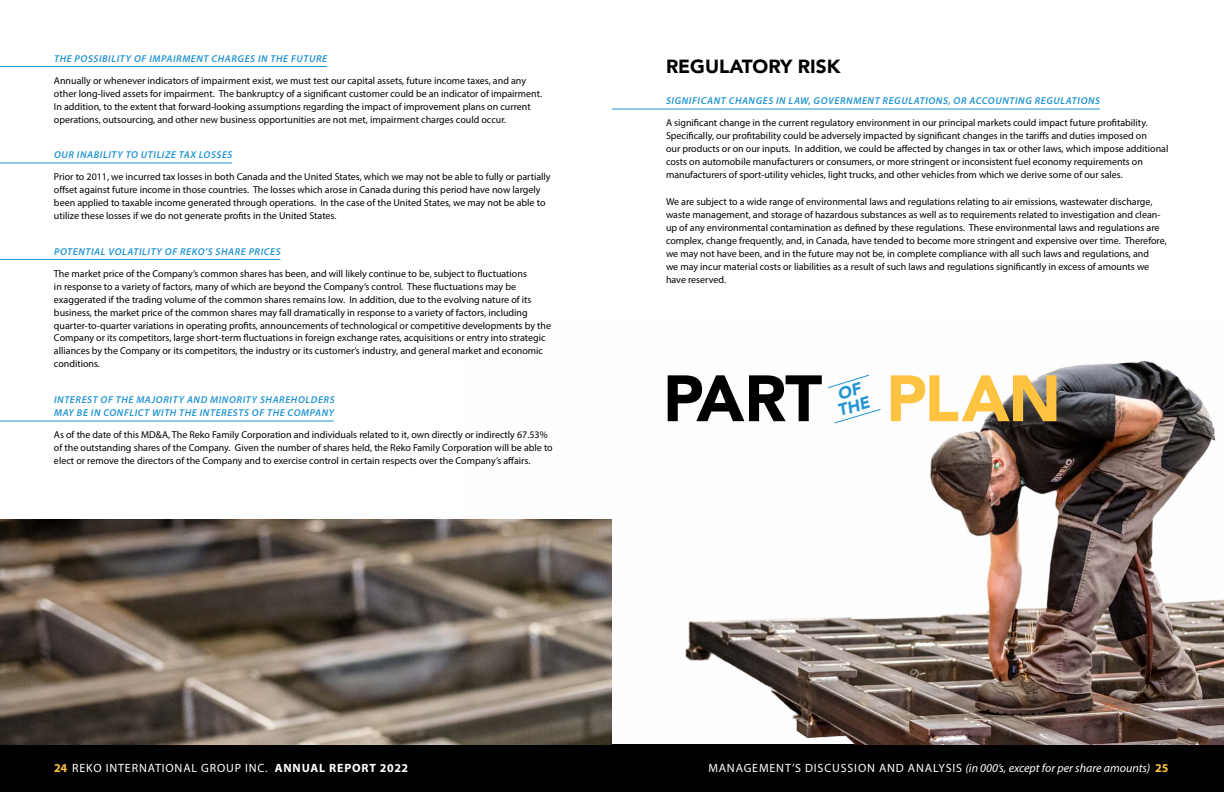
<style>
.page{position:relative;width:1224px;height:792px;background:#fff}
.page>*{position:absolute;margin:0;border:0;box-sizing:border-box;transform-origin:0 0}
.t1{font:900 64.7px "Avenir";color:#000}
.t2{font:900 64.7px "Avenir";color:#fec341}
.t3{font:900 19px "Avenir";color:#000}
.t4{font:italic 900 16.6px/15.7px "Avenir";color:#2194d2}
.t5{font:italic 12px "Myriad Pro";color:#fff}
.t6{font:12px "Myriad Pro";letter-spacing:.07em;color:#fff}
.t7{font:10px/13px "Myriad Pro";color:#000}
.t8{font:italic 600 10px/13px "Myriad Pro";letter-spacing:.06em;color:#2194d2}
.s1{font-weight:700;color:#fec341}
.s2{font-weight:700}
.s3{font-style:normal}
.s4{font-weight:700;font-style:normal;color:#fec341}
</style>
<div class="page">
<div style="left:0;top:744px;width:1224px;height:48px;background:#000"></div>
<img style="left:462px;top:360px;width:762px;height:384px">
<hr style="left:0;top:66px;width:327px;height:1px;background:#2194d2">
<hr style="left:0;top:162px;width:232px;height:2px;background:#2194d2">
<hr style="left:0;top:259px;width:280px;height:1px;background:#2194d2">
<hr style="left:0;top:420px;width:334px;height:2px;background:#2194d2">
<hr style="left:612px;top:108px;width:488px;height:2px;background:#2194d2">
<svg style="left:833px;top:408px;width:49px;height:16px"></svg>
<svg style="left:827px;top:374px;width:43px;height:15px"></svg>
<img style="left:0;top:520px;width:612px;height:224px">
<p class="t8" style="left:54px;top:51px;width:275px">THE POSSIBILITY OF IMPAIRMENT CHARGES IN THE FUTURE</p>
<p class="t7" style="left:54px;top:73px;width:490px">Annually or whenever indicators of impairment exist, we must test our capital assets, future income taxes, and any other long-lived assets for impairment. The bankruptcy of a significant customer could be an indicator of impairment.<br>In addition, to the extent that forward-looking assumptions regarding the impact of improvement plans on current operations, outsourcing, and other new business opportunities are not met, impairment charges could occur.</p>
<p class="t8" style="left:54px;top:148px;width:180px">OUR INABILITY TO UTILIZE TAX LOSSES</p>
<p class="t7" style="left:54px;top:170px;width:498px">Prior to 2011, we incurred tax losses in both Canada and the United States, which we may not be able to fully or partially offset against future income in those countries. The losses which arose in Canada during this period have now largely been applied to taxable income generated through operations. In the case of the United States, we may not be able to utilize these losses if we do not generate profits in the United States.</p>
<p class="t8" style="left:54px;top:244px;width:228px">POTENTIAL VOLATILITY OF REKO’S SHARE PRICES</p>
<p class="t7" style="left:54px;top:266px;width:499px">The market price of the Company’s common shares has been, and will likely continue to be, subject to fluctuations<br>in response to a variety of factors, many of which are beyond the Company’s control. These fluctuations may be exaggerated if the trading volume of the common shares remains low. In addition, due to the evolving nature of its business, the market price of the common shares may fall dramatically in response to a variety of factors, including quarter-to-quarter variations in operating profits, announcements of technological or competitive developments by the Company or its competitors, large short-term fluctuations in foreign exchange rates, acquisitions or entry into strategic alliances by the Company or its competitors, the industry or its customer’s industry, and general market and economic conditions.</p>
<p class="t8" style="left:54px;top:393px;width:282px">INTEREST OF THE MAJORITY AND MINORITY SHAREHOLDERS<br>MAY BE IN CONFLICT WITH THE INTERESTS OF THE COMPANY</p>
<p class="t7" style="left:54px;top:428px;width:500px">As of the date of this MD&amp;A, The Reko Family Corporation and individuals related to it, own directly or indirectly 67.53% of the outstanding shares of the Company. Given the number of shares held, the Reko Family Corporation will be able to elect or remove the directors of the Company and to exercise control in certain respects over the Company’s affairs.</p>
<h2 class="t3" style="left:666px;top:50px;width:176px">REGULATORY RISK</h2>
<p class="t8" style="left:666px;top:94px;width:436px">SIGNIFICANT CHANGES IN LAW, GOVERNMENT REGULATIONS, OR ACCOUNTING REGULATIONS</p>
<p class="t7" style="left:666px;top:116px;width:504px">A significant change in the current regulatory environment in our principal markets could impact future profitability.<br>Specifically, our profitability could be adversely impacted by significant changes in the tariffs and duties imposed on<br>our products or on our inputs. In addition, we could be affected by changes in tax or other laws, which impose additional costs on automobile manufacturers or consumers, or more stringent or inconsistent fuel economy requirements on manufacturers of sport-utility vehicles, light trucks, and other vehicles from which we derive some of our sales.</p>
<p class="t7" style="left:666px;top:194px;width:502px">We are subject to a wide range of environmental laws and regulations relating to air emissions, wastewater discharge, waste management, and storage of hazardous substances as well as to requirements related to investigation and clean&shy;up of any environmental contamination as defined by these regulations. These environmental laws and regulations are complex, change frequently, and, in Canada, have tended to become more stringent and expensive over time. Therefore, we may not have been, and in the future may not be, in complete compliance with all such laws and regulations, and<br>we may incur material costs or liabilities as a result of such laws and regulations significantly in excess of amounts we have reserved.</p>
<h1 class="t1" style="left:663px;top:343px;width:161px">PART</h1>
<h3 class="t4" style="left:832px;top:388px;width:34px;rotate:-16deg">OF<br>THE</h3>
<h1 class="t2" style="left:886px;top:343px;width:176px">PLAN</h1>
<p class="t6" style="left:54px;top:761px;width:356px"><span class="s1">24</span> REKO INTERNATIONAL GROUP INC. <span class="s2">ANNUAL REPORT 2022</span></p>
<p class="t5" style="left:708px;top:761px;width:462px"><span class="s3">MANAGEMENT’S DISCUSSION AND ANALYSIS</span> (in 000’s, except for per share amounts) <span class="s4">25</span></p>
</div>
